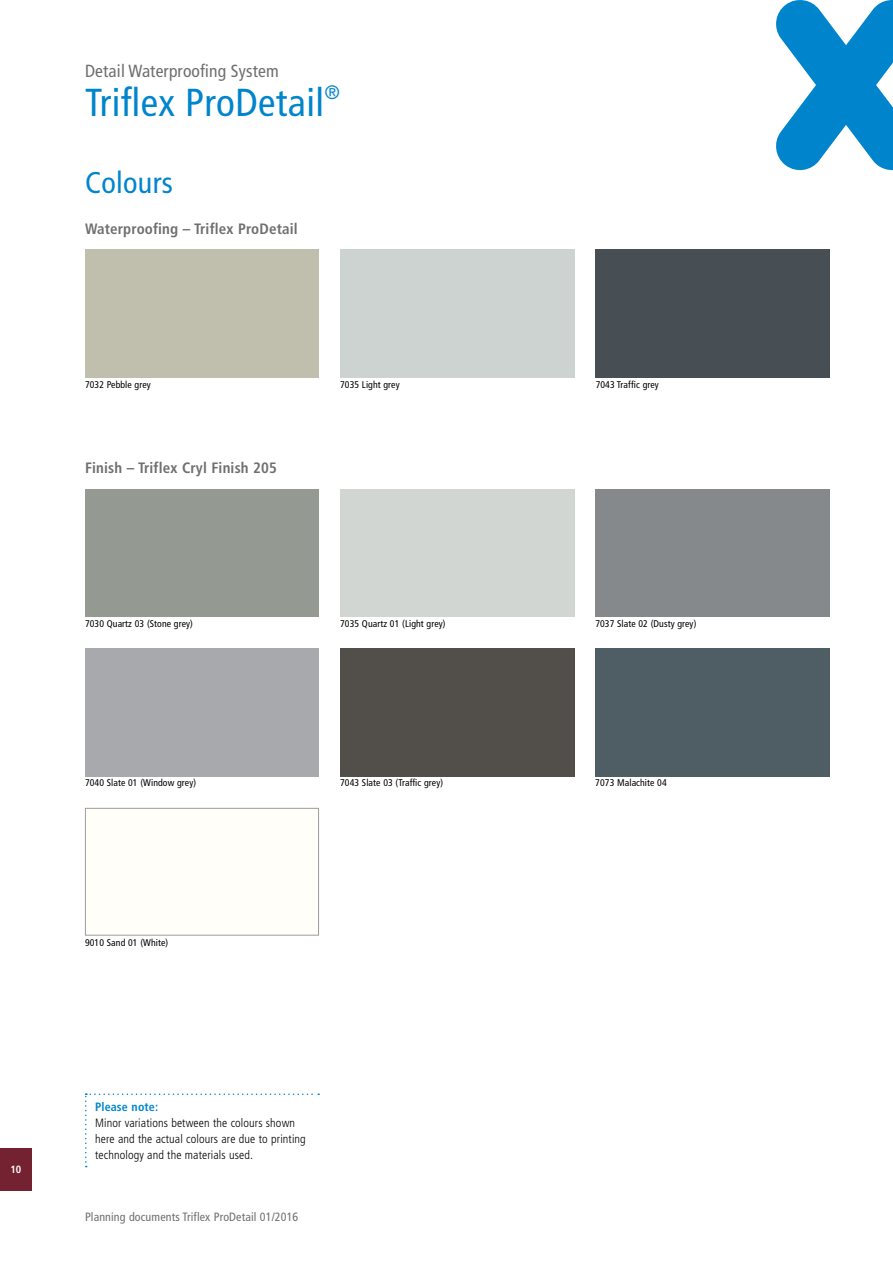
<style>
.page{position:relative;width:893px;height:1263px;background:#fff}
.page>*{position:absolute;margin:0;border:0;box-sizing:border-box;transform-origin:0 0}
.t1{font:condensed 39px "Frutiger LT Pro";letter-spacing:.01em;color:#0085cd}
.t2{font:condensed 30px "Frutiger LT Pro";letter-spacing:.01em;color:#0085cd}
.t3{font:condensed 17.55px "Frutiger LT Pro";letter-spacing:.01em;color:#6f6f6e}
.t4{font:700 condensed 15px "Frutiger LT Pro";letter-spacing:.01em;color:#6f6f6e}
.t5{font:300 condensed 12px/15.9px "Frutiger LT Pro";letter-spacing:.01em;color:#000}
.t6{font:condensed 12px "Frutiger LT Pro";letter-spacing:.01em;color:#6f6f6e}
.t7{font:700 condensed 12px "Frutiger LT Pro";letter-spacing:.01em;color:#0085cd}
.t8{font:700 condensed 10.5px "Frutiger LT Pro";color:#fff}
.t9{font:condensed 9.75px "Frutiger LT Pro";letter-spacing:.01em;color:#000}
</style>
<div class="page">
<div style="left:0;top:1148px;width:32px;height:43px;background:#742232"></div>
<svg style="left:776px;top:0;width:117px;height:170px"></svg>
<svg style="left:85px;top:1093px;width:234px;height:74px"></svg>
<div style="left:595px;top:250px;width:234px;height:127px;background:#484f54"></div>
<div style="left:340px;top:648px;width:234px;height:128px;background:#524f4a"></div>
<div style="left:85px;top:808px;width:234px;height:127px;border:1px solid #9c9d9d"></div>
<div style="left:595px;top:648px;width:234px;height:128px;background:#4f5e65"></div>
<p class="t8" style="left:10px;top:1163px;width:13px">10</p>
<h3 class="t3" style="left:85px;top:61px;width:195px">Detail Waterproofing System</h3>
<h1 class="t1" style="left:85px;top:80px;width:256px">Triflex ProDetail<sup>®</sup></h1>
<h2 class="t2" style="left:85px;top:165px;width:89px">Colours</h2>
<h3 class="t4" style="left:85px;top:220px;width:214px">Waterproofing – Triflex ProDetail</h3>
<p class="t9" style="left:85px;top:379px;width:67px">7032 Pebble grey</p>
<h3 class="t4" style="left:85px;top:459px;width:193px">Finish – Triflex Cryl Finish 205</h3>
<p class="t9" style="left:340px;top:379px;width:61px">7035 Light grey</p>
<p class="t9" style="left:596px;top:379px;width:65px">7043 Traffic grey</p>
<p class="t9" style="left:85px;top:618px;width:109px">7030 Quartz 03 (Stone grey)</p>
<p class="t9" style="left:340px;top:618px;width:107px">7035 Quartz 01 (Light grey)</p>
<p class="t9" style="left:595px;top:618px;width:103px">7037 Slate 02 (Dusty grey)</p>
<p class="t9" style="left:340px;top:777px;width:104px">7043 Slate 03 (Traffic grey)</p>
<p class="t9" style="left:85px;top:777px;width:113px">7040 Slate 01 (Window grey)</p>
<p class="t9" style="left:595px;top:777px;width:73px">7073 Malachite 04</p>
<p class="t9" style="left:85px;top:937px;width:85px">9010 Sand 01 (White)</p>
<p class="t7" style="left:95px;top:1100px;width:65px">Please note:</p>
<p class="t5" style="left:95px;top:1115px;width:212px">Minor variations between the colours shown here and the actual colours are due to printing technology and the materials used.</p>
<p class="t6" style="left:85px;top:1210px;width:215px">Planning documents Triflex ProDetail 01/2016</p>
</div>
